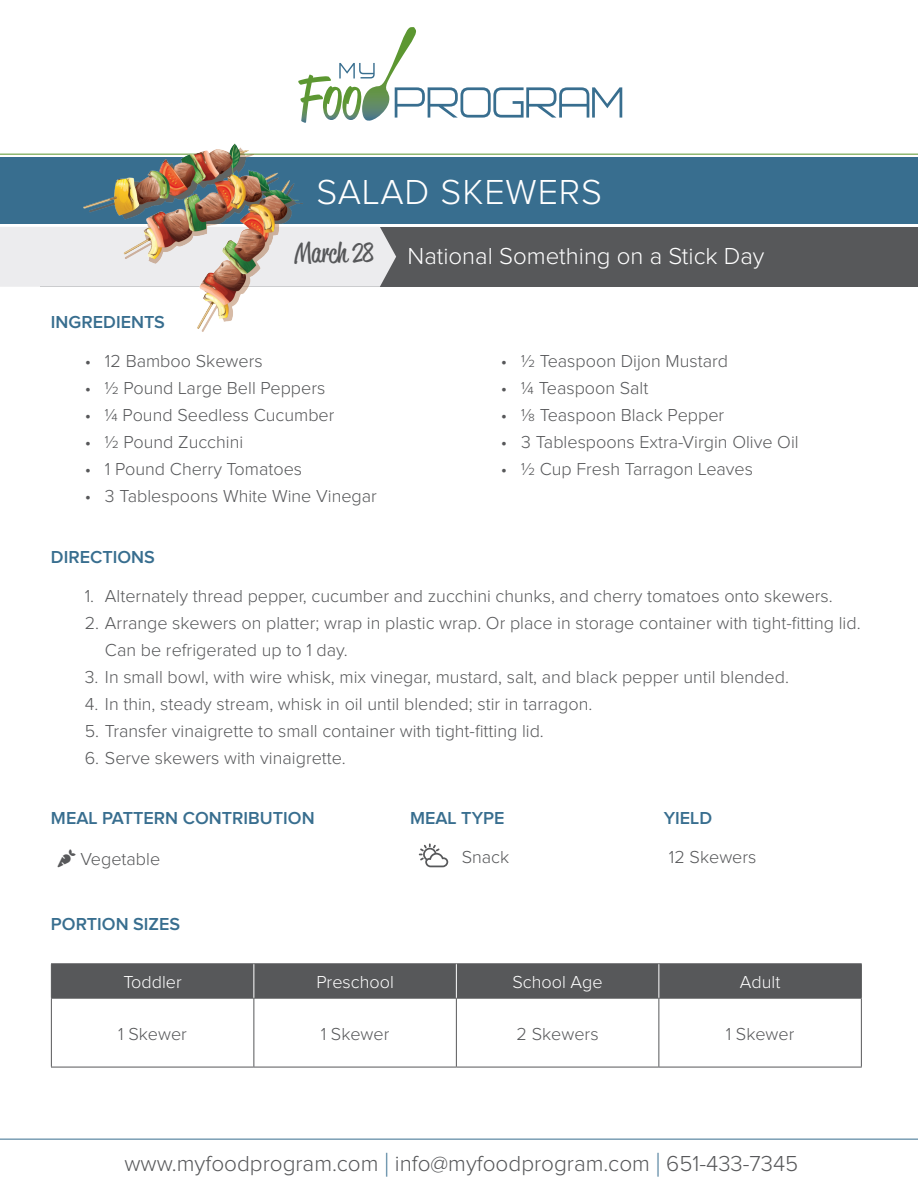
<style>
.page{position:relative;width:918px;height:1188px;background:#fff}
.page>*{position:absolute;margin:0;border:0;box-sizing:border-box;transform-origin:0 0}
.t1{font:300 36px "Proxima Nova";letter-spacing:.025em;color:#fff}
.t2{font:27px "Reklame Script";color:#57585a}
.t3{font:300 24px "Proxima Nova";color:#fff}
.t4{font:300 22.5px "Proxima Nova";color:#57585a}
.t5{font:300 18px/27px "Proxima Nova";color:#57585a}
.t6{font:600 18px "Proxima Nova";color:#386e8f}
.t7{font:300 18px "Proxima Nova";color:#fff}
.s1{font-size:33.75px;color:#386e8f}
</style>
<div class="page">
<div style="left:41px;top:227px;width:877px;height:59px;background:#57585a"></div>
<div style="left:0;top:227px;width:396px;height:60px;background:#ececee"></div>
<div style="left:0;top:157px;width:918px;height:67px;background:#386e8f"></div>
<hr style="left:0;top:154px;width:918px;height:1px;background:#5c9731">
<hr style="left:0;top:1139px;width:918px;height:1px;background:#386e8f">
<svg style="left:298px;top:27px;width:324px;height:94px"></svg>
<div style="left:52px;top:964px;width:809px;height:34px;background:#57585a"></div>
<hr style="left:51px;top:963px;width:203px;height:1px;background:#57585a">
<hr style="left:51px;top:964px;width:1px;height:34px;background:#57585a">
<hr style="left:254px;top:963px;width:202px;height:1px;background:#57585a">
<hr style="left:456px;top:963px;width:203px;height:1px;background:#57585a">
<hr style="left:659px;top:963px;width:203px;height:1px;background:#57585a">
<hr style="left:861px;top:964px;width:1px;height:34px;background:#57585a">
<hr style="left:51px;top:998px;width:203px;height:1px;background:#57585a">
<hr style="left:51px;top:999px;width:1px;height:68px;background:#57585a">
<hr style="left:254px;top:998px;width:202px;height:1px;background:#57585a">
<hr style="left:253px;top:999px;width:1px;height:68px;background:#57585a">
<hr style="left:456px;top:998px;width:203px;height:1px;background:#57585a">
<hr style="left:456px;top:999px;width:1px;height:68px;background:#57585a">
<hr style="left:659px;top:998px;width:203px;height:1px;background:#57585a">
<hr style="left:658px;top:999px;width:1px;height:68px;background:#57585a">
<hr style="left:861px;top:999px;width:1px;height:68px;background:#57585a">
<hr style="left:51px;top:1067px;width:203px;height:1px;background:#57585a">
<hr style="left:254px;top:1067px;width:202px;height:1px;background:#57585a">
<hr style="left:456px;top:1067px;width:203px;height:1px;background:#57585a">
<hr style="left:659px;top:1067px;width:203px;height:1px;background:#57585a">
<hr style="left:253px;top:964px;width:1px;height:34px;background:#fff">
<hr style="left:456px;top:964px;width:1px;height:34px;background:#fff">
<hr style="left:658px;top:964px;width:1px;height:34px;background:#fff">
<img style="left:71px;top:112px;width:243px;height:220px">
<svg style="left:419px;top:843px;width:29px;height:24px"></svg>
<p class="t1" style="left:316px;top:176px;width:287px">SALAD SKEWERS</p>
<p class="t6" style="left:51px;top:314px;width:116px">INGREDIENTS</p>
<p class="t2" style="left:295px;top:235px;width:80px">March 28</p>
<p class="t3" style="left:408px;top:245px;width:358px">National Something on a Stick Day</p>
<p class="t5" style="left:85px;top:348px;width:179px">• 12 Bamboo Skewers</p>
<p class="t5" style="left:85px;top:375px;width:242px">• 1/2 Pound Large Bell Peppers</p>
<p class="t5" style="left:85px;top:402px;width:251px">• 1/4 Pound Seedless Cucumber</p>
<p class="t5" style="left:85px;top:429px;width:160px">• 1/2 Pound Zucchini</p>
<p class="t5" style="left:85px;top:456px;width:219px">• 1 Pound Cherry Tomatoes</p>
<p class="t5" style="left:85px;top:483px;width:294px">• 3 Tablespoons White Wine Vinegar</p>
<p class="t6" style="left:51px;top:549px;width:105px">DIRECTIONS</p>
<p class="t5" style="left:501px;top:348px;width:229px">• 1/2 Teaspoon Dijon Mustard</p>
<p class="t5" style="left:501px;top:375px;width:149px">• 1/4 Teaspoon Salt</p>
<p class="t5" style="left:501px;top:402px;width:225px">• 1/8 Teaspoon Black Pepper</p>
<p class="t5" style="left:501px;top:429px;width:299px">• 3 Tablespoons Extra-Virgin Olive Oil</p>
<p class="t5" style="left:501px;top:456px;width:254px">• 1/2 Cup Fresh Tarragon Leaves</p>
<p class="t5" style="left:85px;top:583px;width:750px">1. Alternately thread pepper, cucumber and zucchini chunks, and cherry tomatoes onto skewers.</p>
<p class="t5" style="left:105px;top:610px;width:757px;text-indent:-20px">2. Arrange skewers on platter; wrap in plastic wrap. Or place in storage container with tight-fitting lid.<br>Can be refrigerated up to 1 day.</p>
<p class="t5" style="left:85px;top:664px;width:706px">3. In small bowl, with wire whisk, mix vinegar, mustard, salt, and black pepper until blended.</p>
<p class="t5" style="left:85px;top:691px;width:509px">4. In thin, steady stream, whisk in oil until blended; stir in tarragon.</p>
<p class="t5" style="left:85px;top:718px;width:461px">5. Transfer vinaigrette to small container with tight-fitting lid.</p>
<p class="t5" style="left:85px;top:745px;width:263px">6. Serve skewers with vinaigrette.</p>
<p class="t6" style="left:51px;top:810px;width:265px">MEAL PATTERN CONTRIBUTION</p>
<p class="t6" style="left:410px;top:810px;width:96px">MEAL TYPE</p>
<p class="t6" style="left:664px;top:810px;width:50px">YIELD</p>
<p class="t5" style="left:462px;top:845px;width:49px">Snack</p>
<p class="t5" style="left:80px;top:846px;width:81px">Vegetable</p>
<p class="t5" style="left:669px;top:845px;width:89px">12 Skewers</p>
<p class="t6" style="left:51px;top:916px;width:131px">PORTION SIZES</p>
<p class="t7" style="left:123px;top:974px;width:60px">Toddler</p>
<p class="t7" style="left:316px;top:974px;width:79px">Preschool</p>
<p class="t7" style="left:512px;top:974px;width:92px">School Age</p>
<p class="t7" style="left:740px;top:974px;width:42px">Adult</p>
<p class="t5" style="left:118px;top:1021px;width:70px">1 Skewer</p>
<p class="t5" style="left:321px;top:1021px;width:70px">1 Skewer</p>
<p class="t5" style="left:517px;top:1021px;width:83px">2 Skewers</p>
<p class="t5" style="left:726px;top:1021px;width:70px">1 Skewer</p>
<p class="t4" style="left:124px;top:1153px;width:675px">www.myfoodprogram.com <span class="s1">|</span> info@myfoodprogram.com <span class="s1">|</span> 651-433-7345</p>
</div>
